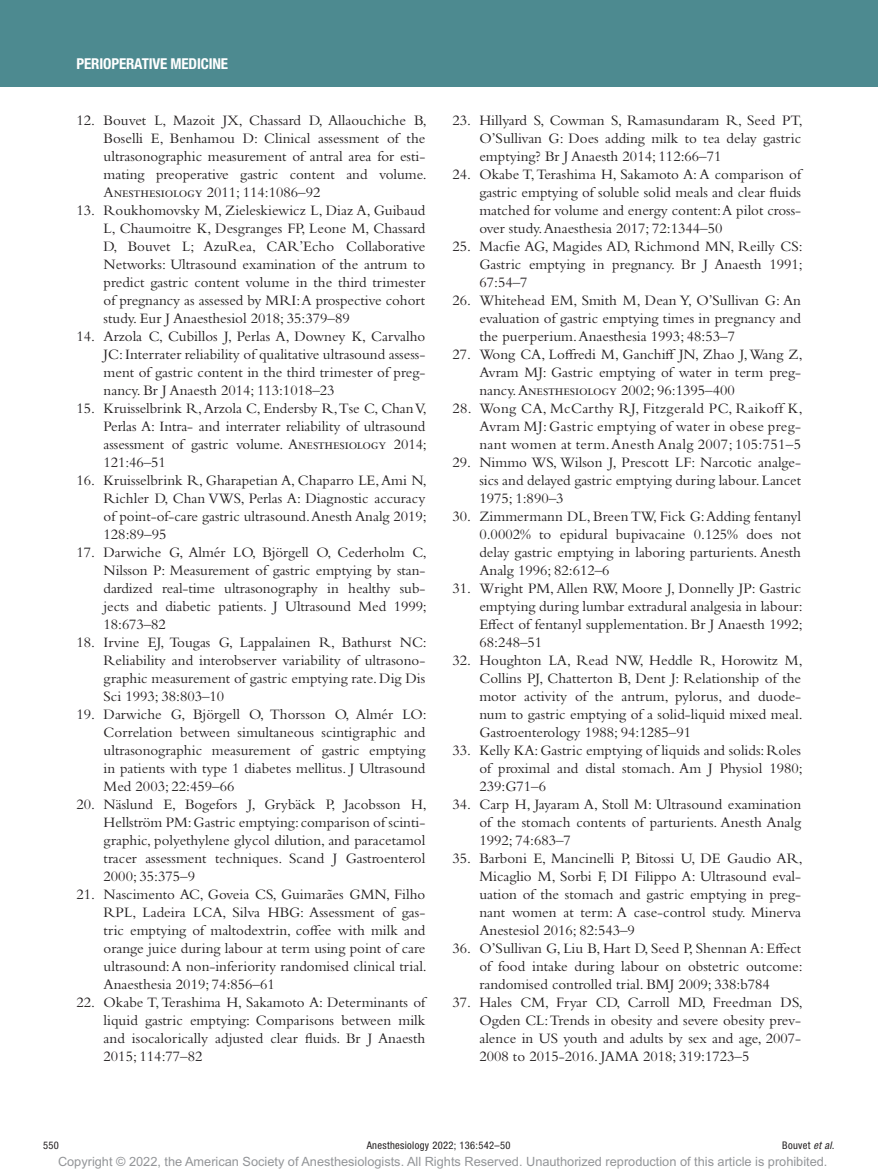
<style>
.page{position:relative;width:878px;height:1175px;background:#fff}
.page>*{position:absolute;margin:0;border:0;box-sizing:border-box;transform-origin:0 0}
.t1{font:15px/18px "Bembo Std";color:#231f20;text-align:justify}
.t2{font:700 condensed 15px "Helvetica Neue LT Std";letter-spacing:-.01em;color:#fff}
.t3{font:12.75px "Arial MT Std";color:#939598}
.t4{font:condensed 10.5px "Helvetica Neue LT Std";letter-spacing:.03em;color:#231f20}
.s1{font-style:italic}
</style>
<div class="page">
<div style="left:0;top:0;width:878px;height:86px;background:#4d8a90"></div>
<p class="t2" style="left:77px;top:54px;width:153px">PERIOPERATIVE MEDICINE</p>
<p class="t1" style="left:104px;top:111px;width:325px;text-indent:-27px">12. Bouvet L, Mazoit JX, Chassard D, Allaouchiche B, Boselli E, Benhamou D: Clinical assessment of the ultrasonographic measurement of antral area for esti&shy;mating preoperative gastric content and volume.<br>Anesthesiology 2011; 114:1086–92</p>
<p class="t1" style="left:104px;top:201px;width:323px;text-indent:-27px">13. Roukhomovsky M, Zieleskiewicz L, Diaz A, Guibaud L, Chaumoitre K, Desgranges FP, Leone M, Chassard D, Bouvet L; AzuRea, CAR’Echo Collaborative Networks: Ultrasound examination of the antrum to predict gastric content volume in the third trimester of pregnancy as assessed by MRI: A prospective cohort study. Eur J Anaesthesiol 2018; 35:379–89</p>
<p class="t1" style="left:104px;top:327px;width:323px;text-indent:-27px">14. Arzola C, Cubillos J, Perlas A, Downey K, Carvalho JC: Interrater reliability of qualitative ultrasound assess&shy;ment of gastric content in the third trimester of preg&shy;nancy. Br J Anaesth 2014; 113:1018–23</p>
<p class="t1" style="left:104px;top:399px;width:325px;text-indent:-27px">15. Kruisselbrink R, Arzola C, Endersby R, Tse C, Chan V, Perlas A: Intra- and interrater reliability of ultrasound assessment of gastric volume. Anesthesiology 2014; 121:46–51</p>
<p class="t1" style="left:104px;top:471px;width:325px;text-indent:-27px">16. Kruisselbrink R, Gharapetian A, Chaparro LE, Ami N, Richler D, Chan VWS, Perlas A: Diagnostic accuracy of point-of-care gastric ultrasound. Anesth Analg 2019; 128:89–95</p>
<p class="t1" style="left:104px;top:543px;width:325px;text-indent:-27px">17. Darwiche G, Almér LO, Björgell O, Cederholm C, Nilsson P: Measurement of gastric emptying by stan&shy;dardized real-time ultrasonography in healthy sub&shy;jects and diabetic patients. J Ultrasound Med 1999; 18:673–82</p>
<p class="t1" style="left:104px;top:633px;width:325px;text-indent:-27px">18. Irvine EJ, Tougas G, Lappalainen R, Bathurst NC:<br>Reliability and interobserver variability of ultrasono&shy;graphic measurement of gastric emptying rate. Dig Dis Sci 1993; 38:803–10</p>
<p class="t1" style="left:104px;top:705px;width:325px;text-indent:-27px">19. Darwiche G, Björgell O, Thorsson O, Almér LO:<br>Correlation between simultaneous scintigraphic and ultrasonographic measurement of gastric emptying in patients with type 1 diabetes mellitus. J Ultrasound Med 2003; 22:459–66</p>
<p class="t1" style="left:104px;top:795px;width:325px;text-indent:-27px">20. Näslund E, Bogefors J, Grybäck P, Jacobsson H, Hellström PM: Gastric emptying: comparison of scinti&shy;graphic, polyethylene glycol dilution, and paracetamol tracer assessment techniques. Scand J Gastroenterol 2000; 35:375–9</p>
<p class="t1" style="left:104px;top:885px;width:325px;text-indent:-27px">21. Nascimento AC, Goveia CS, Guimarães GMN, Filho RPL, Ladeira LCA, Silva HBG: Assessment of gas&shy;tric emptying of maltodextrin, coffee with milk and orange juice during labour at term using point of care ultrasound: A non-inferiority randomised clinical trial.<br>Anaesthesia 2019; 74:856–61</p>
<p class="t1" style="left:104px;top:993px;width:323px;text-indent:-27px">22. Okabe T, Terashima H, Sakamoto A: Determinants of liquid gastric emptying: Comparisons between milk and isocalorically adjusted clear fluids. Br J Anaesth 2015; 114:77–82</p>
<p class="t1" style="left:479px;top:111px;width:325px;text-indent:-27px">23. Hillyard S, Cowman S, Ramasundaram R, Seed PT, O’Sullivan G: Does adding milk to tea delay gastric emptying? Br J Anaesth 2014; 112:66–71</p>
<p class="t1" style="left:479px;top:165px;width:323px;text-indent:-27px">24. Okabe T, Terashima H, Sakamoto A: A comparison of gastric emptying of soluble solid meals and clear fluids matched for volume and energy content: A pilot cross&shy;over study. Anaesthesia 2017; 72:1344–50</p>
<p class="t1" style="left:479px;top:237px;width:325px;text-indent:-27px">25. Macfie AG, Magides AD, Richmond MN, Reilly CS:<br>Gastric emptying in pregnancy. Br J Anaesth 1991; 67:54–7</p>
<p class="t1" style="left:479px;top:291px;width:323px;text-indent:-27px">26. Whitehead EM, Smith M, Dean Y, O’Sullivan G: An evaluation of gastric emptying times in pregnancy and the puerperium. Anaesthesia 1993; 48:53–7</p>
<p class="t1" style="left:479px;top:345px;width:325px;text-indent:-27px">27. Wong CA, Loffredi M, Ganchiff JN, Zhao J, Wang Z, Avram MJ: Gastric emptying of water in term preg&shy;nancy. Anesthesiology 2002; 96:1395–400</p>
<p class="t1" style="left:479px;top:399px;width:325px;text-indent:-27px">28. Wong CA, McCarthy RJ, Fitzgerald PC, Raikoff K, Avram MJ: Gastric emptying of water in obese preg&shy;nant women at term. Anesth Analg 2007; 105:751–5</p>
<p class="t1" style="left:479px;top:453px;width:323px;text-indent:-27px">29. Nimmo WS, Wilson J, Prescott LF: Narcotic analge&shy;sics and delayed gastric emptying during labour. Lancet 1975; 1:890–3</p>
<p class="t1" style="left:479px;top:507px;width:323px;text-indent:-27px">30. Zimmermann DL, Breen TW, Fick G: Adding fentanyl 0.0002% to epidural bupivacaine 0.125% does not delay gastric emptying in laboring parturients. Anesth Analg 1996; 82:612–6</p>
<p class="t1" style="left:479px;top:579px;width:325px;text-indent:-27px">31. Wright PM, Allen RW, Moore J, Donnelly JP: Gastric emptying during lumbar extradural analgesia in labour:<br>Effect of fentanyl supplementation. Br J Anaesth 1992; 68:248–51</p>
<p class="t1" style="left:479px;top:651px;width:325px;text-indent:-27px">32. Houghton LA, Read NW, Heddle R, Horowitz M, Collins PJ, Chatterton B, Dent J: Relationship of the motor activity of the antrum, pylorus, and duode&shy;num to gastric emptying of a solid-liquid mixed meal.<br>Gastroenterology 1988; 94:1285–91</p>
<p class="t1" style="left:479px;top:741px;width:325px;text-indent:-27px">33. Kelly KA: Gastric emptying of liquids and solids: Roles of proximal and distal stomach. Am J Physiol 1980; 239:G71–6</p>
<p class="t1" style="left:479px;top:795px;width:323px;text-indent:-27px">34. Carp H, Jayaram A, Stoll M: Ultrasound examination of the stomach contents of parturients. Anesth Analg 1992; 74:683–7</p>
<p class="t1" style="left:479px;top:849px;width:325px;text-indent:-27px">35. Barboni E, Mancinelli P, Bitossi U, DE Gaudio AR, Micaglio M, Sorbi F, DI Filippo A: Ultrasound eval&shy;uation of the stomach and gastric emptying in preg&shy;nant women at term: A case-control study. Minerva Anestesiol 2016; 82:543–9</p>
<p class="t1" style="left:479px;top:939px;width:325px;text-indent:-27px">36. O’Sullivan G, Liu B, Hart D, Seed P, Shennan A: Effect of food intake during labour on obstetric outcome: randomised controlled trial. BMJ 2009; 338:b784</p>
<p class="t1" style="left:479px;top:993px;width:325px;text-indent:-27px">37. Hales CM, Fryar CD, Carroll MD, Freedman DS, Ogden CL: Trends in obesity and severe obesity prev&shy;alence in US youth and adults by sex and age, 2007- 2008 to 2015-2016. JAMA 2018; 319:1723–5</p>
<p class="t4" style="left:43px;top:1139px;width:17px">550</p>
<p class="t4" style="left:367px;top:1139px;width:145px">Anesthesiology 2022; 136:542–50</p>
<p class="t4" style="left:782px;top:1139px;width:54px">Bouvet <span class="s1">et al.</span></p>
<p class="t3" style="left:58px;top:1154px;width:771px">Copyright © 2022, the American Society of Anesthesiologists. All Rights Reserved. Unauthorized reproduction of this article is prohibited.</p>
</div>
